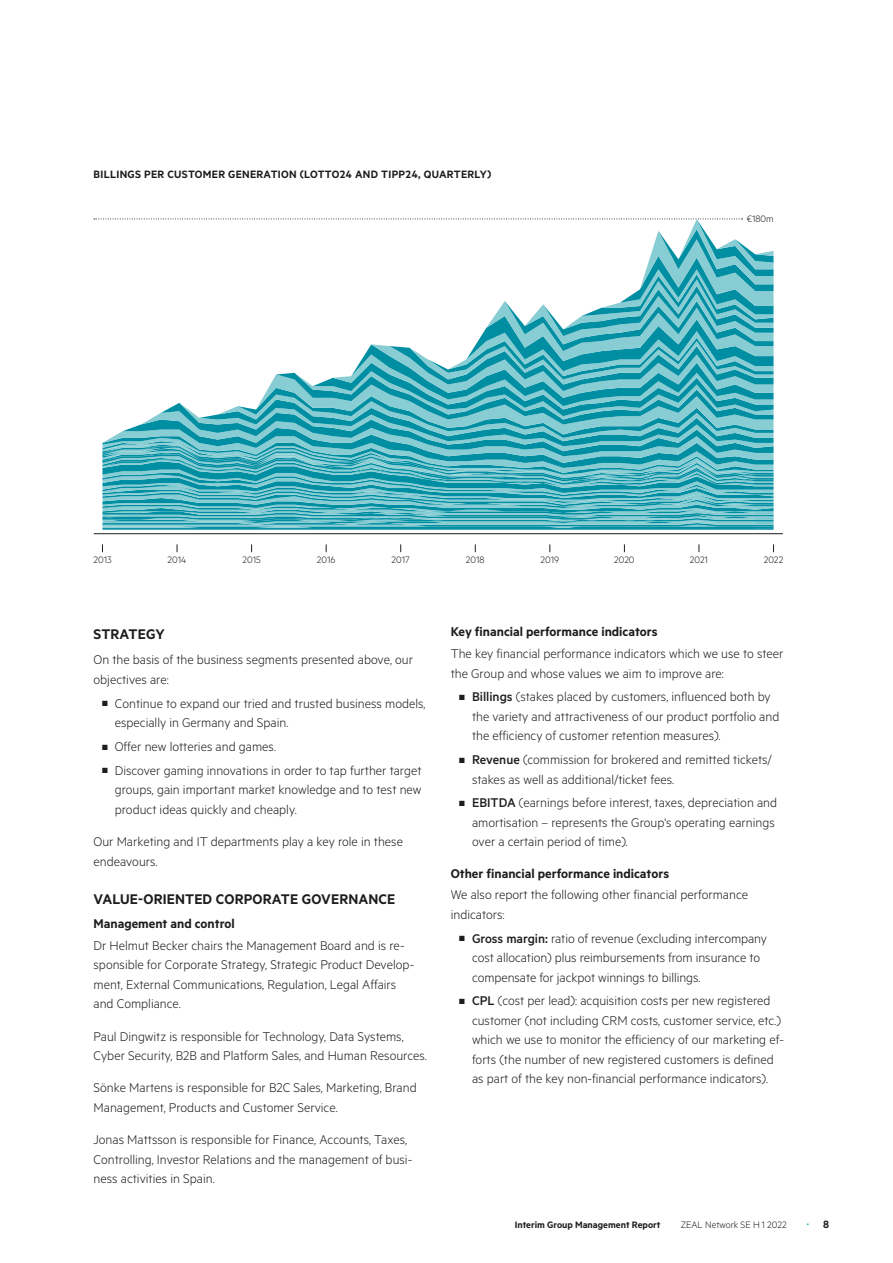
<style>
.page{position:relative;width:893px;height:1263px;background:#fff}
.page>*{position:absolute;margin:0;border:0;box-sizing:border-box;transform-origin:0 0}
.t1{font:600 15.75px "Metric";letter-spacing:.01em;color:#1d1d1b}
.t2{font:300 14.25px/19.5px "Metric";color:#1d1d1b}
.t3{font:600 14.25px "Metric";color:#1d1d1b}
.t4{font:600 12px "Metric";letter-spacing:.025em;color:#1d1d1b}
.t5{font:300 10.5px "Metric";color:#1d1d1b}
.t6{font:600 10.5px "Metric";color:#1d1d1b}
.t7{font:600 10.5px "Metric";color:#00adba}
.s1{font-weight:500}
</style>
<div class="page">
<hr style="left:94px;top:533px;width:689px;height:1px;background:#1d1d1b">
<svg style="left:102px;top:443px;width:671px;height:87px"></svg>
<svg style="left:102px;top:219px;width:671px;height:224px"></svg>
<p class="t4" style="left:94px;top:167px;width:399px">BILLINGS PER CUSTOMER GENERATION (LOTTO24 AND TIPP24, QUARTERLY)</p>
<p class="t5" style="left:747px;top:212px;width:29px">€180m</p>
<p class="t5" style="left:94px;top:553px;width:20px">2013</p>
<p class="t5" style="left:168px;top:553px;width:20px">2014</p>
<p class="t5" style="left:242px;top:553px;width:20px">2015</p>
<p class="t5" style="left:317px;top:553px;width:20px">2016</p>
<p class="t5" style="left:392px;top:553px;width:20px">2017</p>
<p class="t5" style="left:466px;top:553px;width:20px">2018</p>
<p class="t5" style="left:540px;top:553px;width:20px">2019</p>
<p class="t5" style="left:614px;top:553px;width:22px">2020</p>
<p class="t5" style="left:690px;top:553px;width:20px">2021</p>
<p class="t5" style="left:764px;top:553px;width:21px">2022</p>
<p class="t1" style="left:94px;top:625px;width:73px">STRATEGY</p>
<p class="t2" style="left:94px;top:650px;width:321px">On the basis of the business segments presented above, our objectives are:</p>
<p class="t2" style="left:115px;top:693px;width:312px;text-indent:-13px">■ Continue to expand our tried and trusted business models, especially in Germany and Spain.</p>
<p class="t2" style="left:102px;top:736px;width:175px">■ Offer new lotteries and games.</p>
<p class="t2" style="left:115px;top:760px;width:308px;text-align:justify;text-indent:-13px">■ Discover gaming innovations in order to tap further target groups, gain important market knowledge and to test new product ideas quickly and cheaply.</p>
<p class="t2" style="left:94px;top:831px;width:311px">Our Marketing and IT departments play a key role in these endeavours.</p>
<p class="t1" style="left:94px;top:890px;width:303px">VALUE-ORIENTED CORPORATE GOVERNANCE</p>
<p class="t3" style="left:94px;top:915px;width:143px">Management and control</p>
<p class="t2" style="left:94px;top:935px;width:322px">Dr Helmut Becker chairs the Management Board and is re&shy;sponsible for Corporate Strategy, Strategic Product Develop&shy;ment, External Communications, Regulation, Legal Affairs and Compliance.</p>
<p class="t2" style="left:94px;top:1026px;width:335px">Paul Dingwitz is responsible for Technology, Data Systems,<br>Cyber Security, B2B and Platform Sales, and Human Resources.</p>
<p class="t2" style="left:94px;top:1078px;width:325px">Sönke Martens is responsible for B2C Sales, Marketing, Brand<br>Management, Products and Customer Service.</p>
<p class="t2" style="left:94px;top:1129px;width:320px">Jonas Mattsson is responsible for Finance, Accounts, Taxes,<br>Controlling, Investor Relations and the management of busi&shy;ness activities in Spain.</p>
<p class="t3" style="left:451px;top:623px;width:208px">Key financial performance indicators</p>
<p class="t2" style="left:451px;top:643px;width:334px">The key financial performance indicators which we use to steer the Group and whose values we aim to improve are:</p>
<p class="t2" style="left:472px;top:686px;width:309px;text-indent:-13px">■ <span class="s1">Billings</span> (stakes placed by customers, influenced both by the variety and attractiveness of our product portfolio and the efficiency of customer retention measures).</p>
<p class="t2" style="left:472px;top:749px;width:301px;text-indent:-13px">■ <span class="s1">Revenue</span> (commission for brokered and remitted tickets/ stakes as well as additional/ticket fees.</p>
<p class="t2" style="left:472px;top:792px;width:307px;text-indent:-13px">■ <span class="s1">EBITDA</span> (earnings before interest, taxes, depreciation and amortisation – represents the Group's operating earnings over a certain period of time).</p>
<p class="t3" style="left:451px;top:865px;width:220px">Other financial performance indicators</p>
<p class="t2" style="left:451px;top:884px;width:299px">We also report the following other financial performance indicators:</p>
<p class="t2" style="left:472px;top:928px;width:297px;text-indent:-13px">■ <span class="s1">Gross margin:</span> ratio of revenue (excluding intercompany cost allocation) plus reimbursements from insurance to compensate for jackpot winnings to billings.</p>
<p class="t2" style="left:472px;top:990px;width:313px;text-indent:-13px">■ <span class="s1">CPL</span> (cost per lead): acquisition costs per new registered customer (not including CRM costs, customer service, etc.) which we use to monitor the efficiency of our marketing ef&shy;forts (the number of new registered customers is defined as part of the key non-financial performance indicators).</p>
<p class="t6" style="left:515px;top:1219px;width:147px">Interim Group Management Report</p>
<p class="t5" style="left:681px;top:1219px;width:107px">ZEAL Network SE H1 2022</p>
<p class="t4" style="left:823px;top:1217px;width:7px">8</p>
<p class="t7" style="left:807px;top:1215px;width:4px">.</p>
</div>
